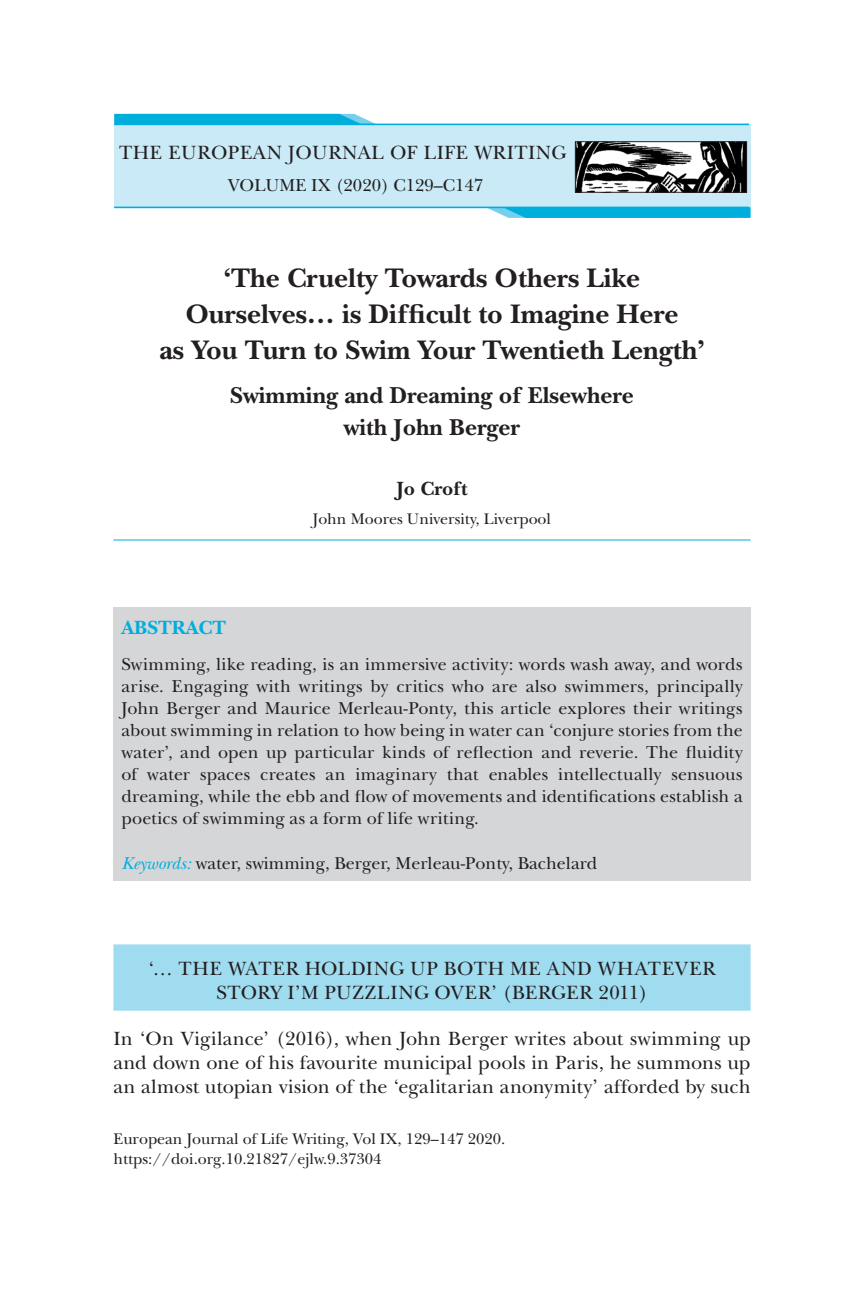
<style>
.page{position:relative;width:864px;height:1296px;background:#fff}
.page>*{position:absolute;margin:0;border:0;box-sizing:border-box;transform-origin:0 0}
.t1{font:700 28px/36px "New Baskerville";color:#231f20;text-align:center}
.t2{font:700 24px/32px "New Baskerville";color:#231f20;text-align:center}
.t3{font:20px/24px "New Baskerville";letter-spacing:.025em;color:#231f20;text-align:center}
.t4{font:700 20px "New Baskerville";color:#00aedc}
.t5{font:700 20px "New Baskerville";color:#231f20}
.t6{font:18px/22px "New Baskerville";color:#231f20;text-align:justify}
.t7{font:16px/20px "New Baskerville";color:#231f20}
.s1{font-style:italic;color:#00aedc}
</style>
<div class="page">
<div style="left:114px;top:124px;width:637px;height:83px;background:#c9eaf6"></div>
<svg style="left:114px;top:114px;width:263px;height:10px;background:#11b3de"></svg>
<svg style="left:486px;top:207px;width:265px;height:11px;background:#14b4de"></svg>
<hr style="left:114px;top:124px;width:635px;height:1px;background:#00aedc">
<hr style="left:114px;top:207px;width:635px;height:1px;background:#00aedc">
<img style="left:577px;top:143px;width:168px;height:48px">
<div style="left:575px;top:141px;width:172px;height:52px;border:1px solid #231f20"></div>
<hr style="left:113px;top:540px;width:638px;height:1px;background:#00aedc">
<div style="left:113px;top:607px;width:638px;height:274px;background:#d5d6d8"></div>
<div style="left:113px;top:944px;width:638px;height:67px;background:#9fdcf0"></div>
<p class="t3" style="left:119px;top:140px;width:449px">The European Journal of Life Writing</p>
<p class="t6" style="left:228px;top:174px;width:26px">VOLU</p>
<p class="t6" style="left:280px;top:174px;width:205px">ME IX (2020) C129–C147</p>
<h1 class="t1" style="left:159px;top:260px;width:547px">‘The Cruelty Towards Others Like<br>Ourselves… is Difficult to Imagine Here<br>as You Turn to Swim Your Twentieth Length’</h1>
<h2 class="t2" style="left:230px;top:379px;width:405px">Swimming and Dreaming of Elsewhere with John Berger</h2>
<p class="t5" style="left:396px;top:477px;width:73px">Jo Croft</p>
<p class="t7" style="left:313px;top:509px;width:240px">John Moores University, Liverpool</p>
<p class="t4" style="left:121px;top:615px;width:106px">ABSTRACT</p>
<p class="t6" style="left:121px;top:653px;width:623px">Swimming, like reading, is an immersive activity: words wash away, and words arise. Engaging with writings by critics who are also swimmers, principally John Berger and Maurice Merleau-Ponty, this article explores their writings about swimming in relation to how being in water can ‘conjure stories from the water’, and open up particular kinds of reflection and reverie. The fluidity of water spaces creates an imaginary that enables intellectually sensuous dreaming, while the ebb and flow of movements and identifications establish a poetics of swimming as a form of life writing.</p>
<p class="t6" style="left:121px;top:852px;width:477px"><span class="s1">Keywords:</span> water, swimming, Berger, Merleau-Ponty, Bachelard</p>
<p class="t3" style="left:148px;top:956px;width:569px">‘… THE WATER HOLDING UP BOTH ME AND WHATEVER<br>STORY I’M PUZZLING OVER’ (BERGER 2011)</p>
<p class="t3" style="left:113px;top:1026px;width:639px;text-align:justify">In ‘On Vigilance’ (2016), when John Berger writes about swimming up and down one of his favourite municipal pools in Paris, he summons up an almost utopian vision of the ‘egalitarian anonymity’ afforded by such</p>
<p class="t7" style="left:113px;top:1129px;width:393px">European Journal of Life Writing, Vol IX, 129–147 2020. https://doi.org.10.21827/ejlw.9.37304</p>
</div>
